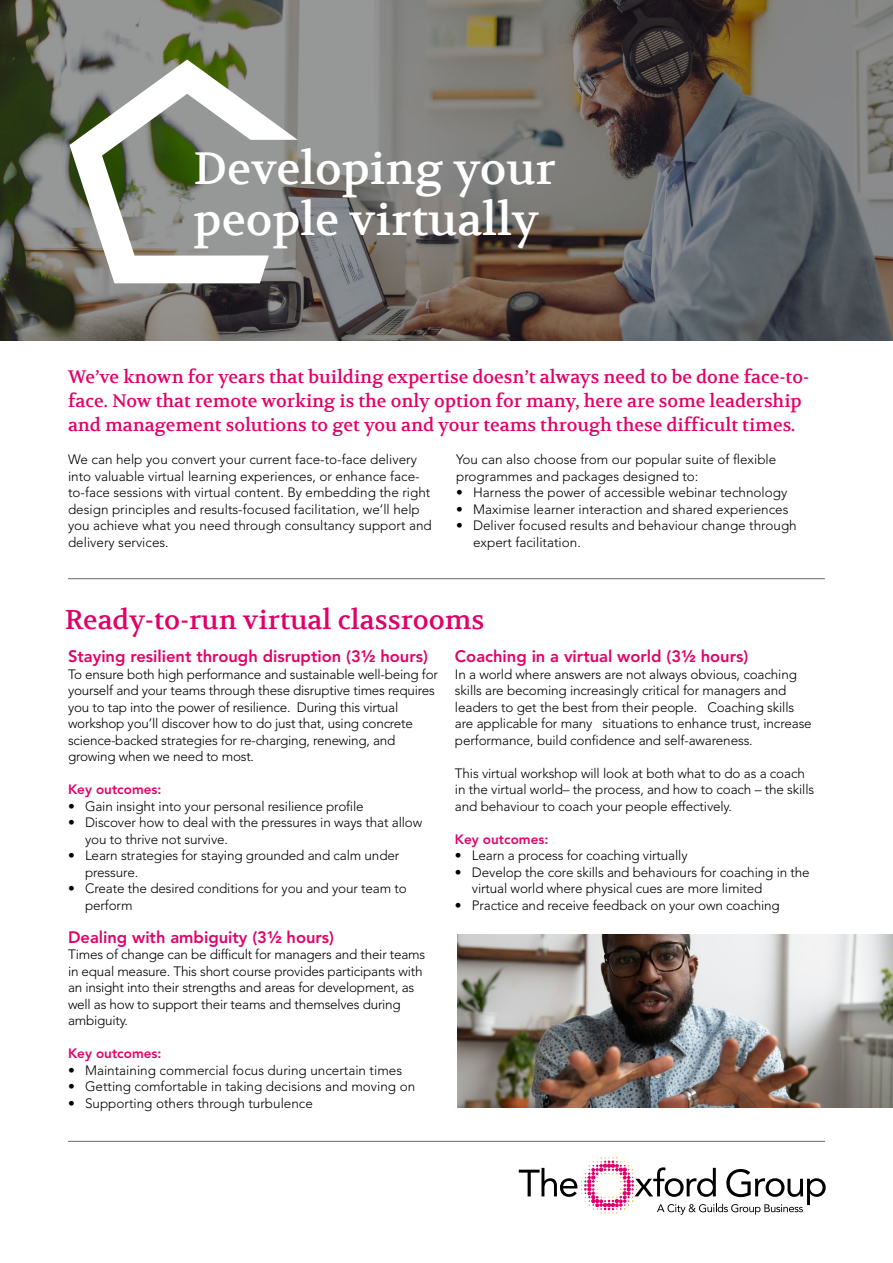
<style>
.page{position:relative;width:893px;height:1263px;background:#fff}
.page>*{position:absolute;margin:0;border:0;box-sizing:border-box;transform-origin:0 0}
.t1{font:45px/51px "Volkhov";color:#fff}
.t2{font:27px "Volkhov";color:#e00069}
.t3{font:18px/24px "Volkhov";color:#e00369}
.t4{font:800 16.5px "Avenir LT Std";color:#e00369}
.t5{font:300 13.5px/16.5px "Avenir LT Std";letter-spacing:-.01em;color:#000}
.t6{font:800 13.5px "Avenir LT Std";color:#e00369}
</style>
<div class="page">
<img style="left:0;top:0;width:893px;height:340px">
<svg style="left:69px;top:60px;width:229px;height:223px"></svg>
<hr style="left:68px;top:578px;width:757px;height:1px;background:#68696b">
<hr style="left:68px;top:1141px;width:757px;height:1px;background:#68696b">
<svg style="left:519px;top:1157px;width:307px;height:58px"></svg>
<img style="left:458px;top:934px;width:435px;height:174px">
<h1 class="t1" style="left:194px;top:143px;width:364px">Developing your people virtually</h1>
<p class="t3" style="left:68px;top:365px;width:743px">We’ve known for years that building expertise doesn’t always need to be done face-to&shy;face. Now that remote working is the only option for many, here are some leadership and management solutions to get you and your teams through these difficult times.</p>
<p class="t5" style="left:68px;top:451px;width:365px">We can help you convert your current face-to-face delivery into valuable virtual learning experiences, or enhance face&shy;to-face sessions with virtual content. By embedding the right design principles and results-focused facilitation, we’ll help you achieve what you need through consultancy support and delivery services.</p>
<p class="t5" style="left:456px;top:451px;width:322px">You can also choose from our popular suite of flexible programmes and packages designed to:</p>
<p class="t5" style="left:456px;top:484px;width:333px">• Harness the power of accessible webinar technology</p>
<p class="t5" style="left:456px;top:501px;width:334px">• Maximise learner interaction and shared experiences</p>
<p class="t5" style="left:473px;top:517px;width:325px;text-indent:-17px">• Deliver focused results and behaviour change through expert facilitation.</p>
<h2 class="t2" style="left:65px;top:603px;width:421px">Ready-to-run virtual classrooms</h2>
<p class="t4" style="left:68px;top:647px;width:361px">Staying resilient through disruption (3½ hours)</p>
<p class="t5" style="left:68px;top:666px;width:371px">To ensure both high performance and sustainable well-being for yourself and your teams through these disruptive times requires you to tap into the power of resilience. During this virtual workshop you’ll discover how to do just that, using concrete science-backed strategies for re-charging, renewing, and growing when we need to most.</p>
<p class="t6" style="left:68px;top:781px;width:95px">Key outcomes:</p>
<p class="t5" style="left:68px;top:798px;width:297px">• Gain insight into your personal resilience profile</p>
<p class="t5" style="left:85px;top:814px;width:339px;text-indent:-17px">• Discover how to deal with the pressures in ways that allow you to thrive not survive.</p>
<p class="t5" style="left:85px;top:847px;width:316px;text-indent:-17px">• Learn strategies for staying grounded and calm under pressure.</p>
<p class="t5" style="left:85px;top:880px;width:323px;text-indent:-17px">• Create the desired conditions for you and your team to perform</p>
<p class="t4" style="left:68px;top:927px;width:268px">Dealing with ambiguity (3½ hours)</p>
<p class="t5" style="left:68px;top:946px;width:359px">Times of change can be difficult for managers and their teams in equal measure. This short course provides participants with an insight into their strengths and areas for development, as well as how to support their teams and themselves during ambiguity.</p>
<p class="t6" style="left:68px;top:1045px;width:95px">Key outcomes:</p>
<p class="t5" style="left:68px;top:1062px;width:336px">• Maintaining commercial focus during uncertain times</p>
<p class="t5" style="left:68px;top:1078px;width:349px">• Getting comfortable in taking decisions and moving on</p>
<p class="t5" style="left:68px;top:1095px;width:246px">• Supporting others through turbulence</p>
<p class="t4" style="left:455px;top:647px;width:295px">Coaching in a virtual world (3½ hours)</p>
<p class="t5" style="left:455px;top:666px;width:358px">In a world where answers are not always obvious, coaching skills are becoming increasingly critical for managers and leaders to get the best from their people. Coaching skills are applicable for many situations to enhance trust, increase performance, build confidence and self-awareness.</p>
<p class="t5" style="left:455px;top:765px;width:361px">This virtual workshop will look at both what to do as a coach in the virtual world– the process, and how to coach – the skills and behaviour to coach your people effectively.</p>
<p class="t6" style="left:455px;top:831px;width:95px">Key outcomes:</p>
<p class="t5" style="left:455px;top:847px;width:234px">• Learn a process for coaching virtually</p>
<p class="t5" style="left:472px;top:864px;width:339px;text-indent:-17px">• Develop the core skills and behaviours for coaching in the virtual world where physical cues are more limited</p>
<p class="t5" style="left:455px;top:897px;width:326px">• Practice and receive feedback on your own coaching</p>
</div>
